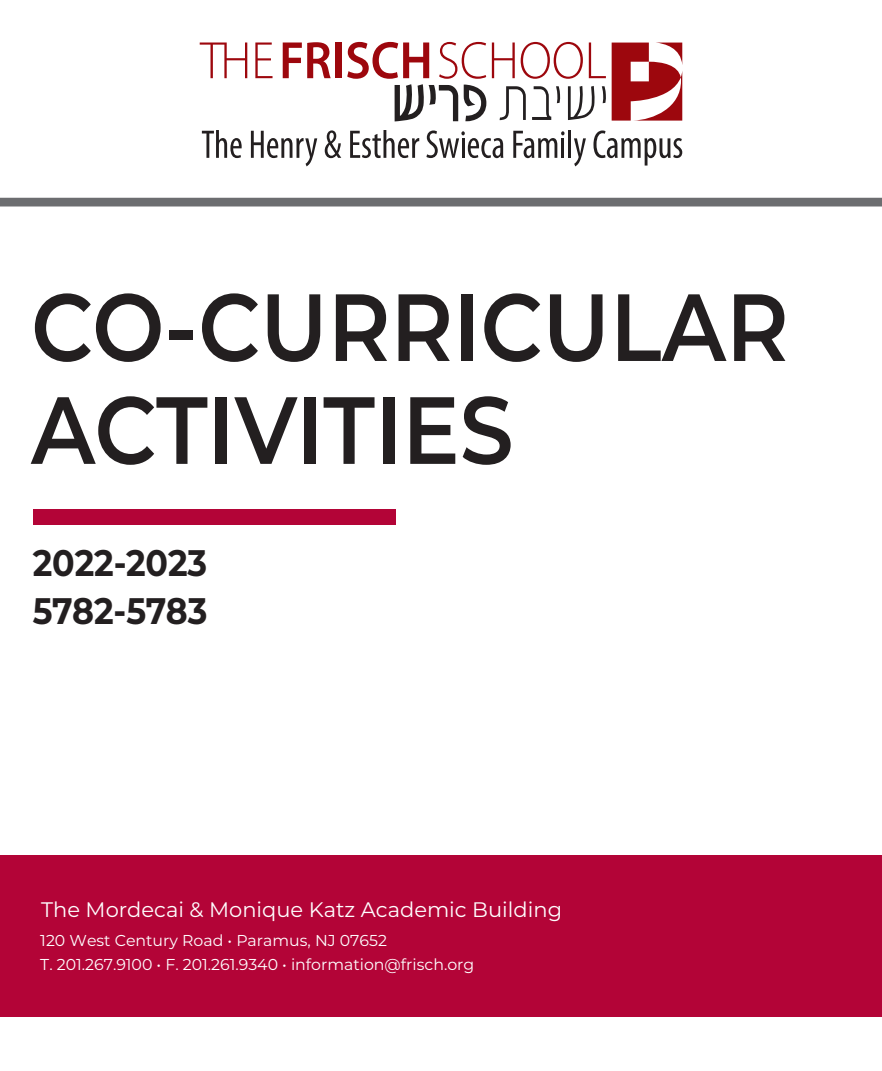
<style>
.page{position:relative;width:882px;height:1071px;background:#fff}
.page>*{position:absolute;margin:0;border:0;box-sizing:border-box;transform-origin:0 0}
.t1{font:600 95.2px/102.9px "Montserrat";color:#231f20;scale:.9 1}
.t2{font:700 36.93px "Montserrat";letter-spacing:-.005em;color:#231f20;scale:.9 1}
.t3{font:21px "Montserrat";color:#fff}
.t4{font:15.75px "Montserrat";color:#fff}
</style>
<div class="page">
<div style="left:0;top:856px;width:882px;height:161px;background:#b30437"></div>
<div style="left:33px;top:509px;width:363px;height:16px;background:#b30437"></div>
<svg style="left:612px;top:43px;width:70px;height:78px"></svg>
<svg style="left:200px;top:43px;width:47px;height:35px"></svg>
<svg style="left:255px;top:43px;width:18px;height:35px"></svg>
<svg style="left:283px;top:42px;width:48px;height:36px"></svg>
<div style="left:336px;top:43px;width:6px;height:35px;background:#9d070d"></div>
<svg style="left:492px;top:43px;width:23px;height:35px"></svg>
<svg style="left:521px;top:42px;width:62px;height:37px"></svg>
<svg style="left:589px;top:43px;width:17px;height:35px"></svg>
<svg style="left:568px;top:86px;width:27px;height:34px"></svg>
<svg style="left:347px;top:42px;width:139px;height:79px"></svg>
<svg style="left:532px;top:86px;width:28px;height:34px"></svg>
<svg style="left:602px;top:86px;width:4px;height:17px"></svg>
<svg style="left:500px;top:86px;width:26px;height:34px"></svg>
<svg style="left:202px;top:130px;width:40px;height:28px"></svg>
<svg style="left:251px;top:131px;width:66px;height:35px"></svg>
<svg style="left:325px;top:130px;width:16px;height:28px"></svg>
<svg style="left:350px;top:130px;width:69px;height:28px"></svg>
<svg style="left:426px;top:130px;width:77px;height:28px"></svg>
<svg style="left:513px;top:131px;width:52px;height:27px"></svg>
<hr style="left:568px;top:130px;width:3px;height:28px;background:#231f20">
<svg style="left:574px;top:138px;width:12px;height:28px"></svg>
<svg style="left:593px;top:130px;width:89px;height:36px"></svg>
<div style="left:0;top:198px;width:882px;height:8px;background:#6c6d70"></div>
<p class="t1" style="left:31px;top:271px;width:843px">CO-CURRICULAR<br>ACTIVITIES</p>
<p class="t2" style="left:33px;top:537px;width:195px">2022-2023</p>
<p class="t2" style="left:33px;top:584px;width:196px">5782-5783</p>
<p class="t3" style="left:41px;top:895px;width:522px">The Mordecai &amp; Monique Katz Academic Building</p>
<p class="t4" style="left:40px;top:930px;width:348px">120 West Century Road • Paramus, NJ 07652</p>
<p class="t4" style="left:40px;top:954px;width:436px">T. 201.267.9100 • F. 201.261.9340 • information@frisch.org</p>
</div>
